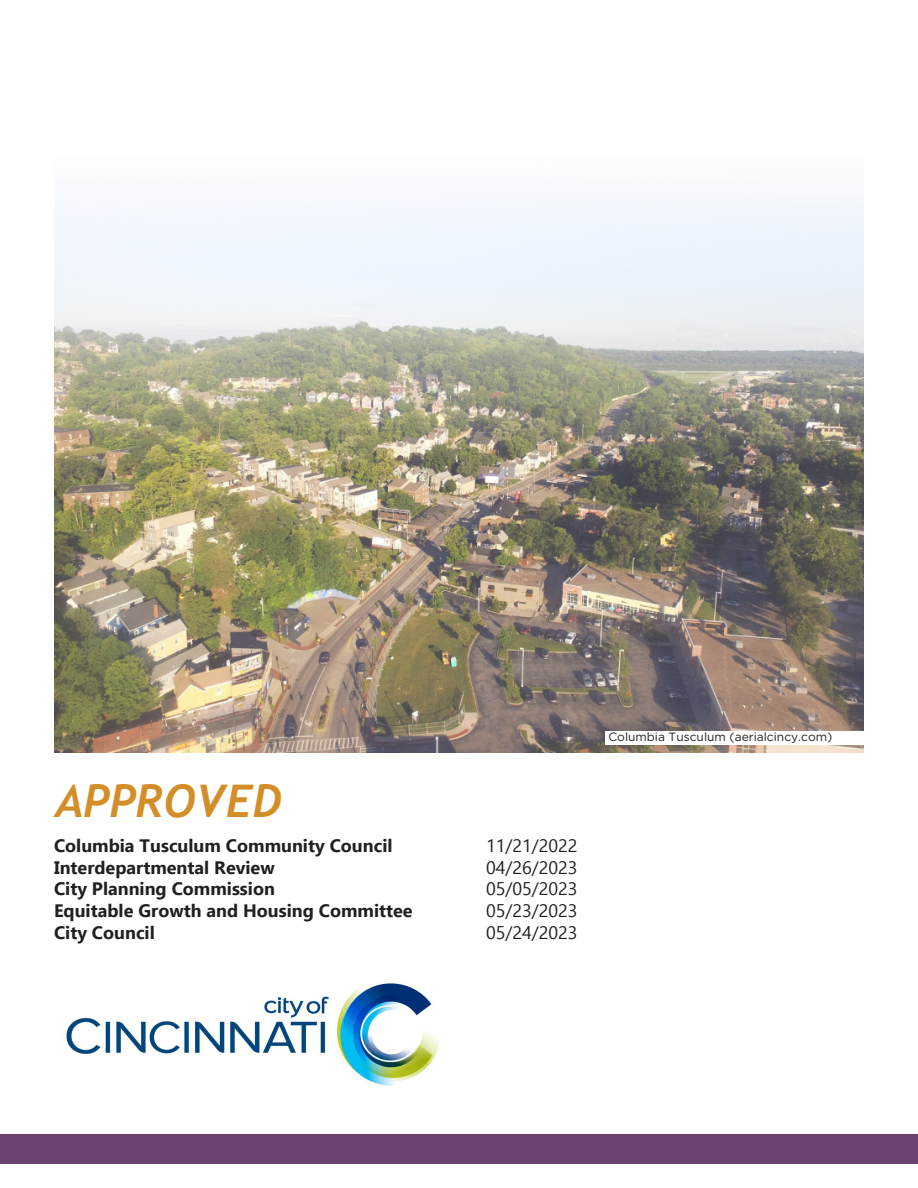
<style>
.page{position:relative;width:918px;height:1188px;background:#fff}
.page>*{position:absolute;margin:0;border:0;box-sizing:border-box;transform-origin:0 0}
.t1{font:italic 700 45px "Trebuchet";color:#d48e28}
.t2{font:700 18px "Ebrima";color:#231f20}
.t3{font:18px "Ebrima";color:#231f20}
.t4{font:12px "Gotham";color:#231f20}
</style>
<div class="page">
<div style="left:0;top:1134px;width:918px;height:30px;background:#6c4370"></div>
<img style="left:54px;top:193px;width:810px;height:560px">
<div style="left:605px;top:731px;width:291px;height:14px;background:#fff"></div>
<img style="left:66px;top:983px;width:373px;height:103px">
<p class="t1" style="left:56px;top:772px;width:227px">APPROVED</p>
<p class="t2" style="left:54px;top:832px;width:340px">Columbia Tusculum Community Council</p>
<p class="t3" style="left:486px;top:833px;width:93px">11/21/2022</p>
<p class="t2" style="left:54px;top:853px;width:222px">Interdepartmental Review</p>
<p class="t3" style="left:486px;top:854px;width:93px">04/26/2023</p>
<p class="t2" style="left:54px;top:875px;width:222px">City Planning Commission</p>
<p class="t3" style="left:486px;top:876px;width:93px">05/05/2023</p>
<p class="t2" style="left:54px;top:896px;width:360px">Equitable Growth and Housing Committee</p>
<p class="t3" style="left:486px;top:897px;width:93px">05/23/2023</p>
<p class="t2" style="left:54px;top:918px;width:102px">City Council</p>
<p class="t3" style="left:486px;top:919px;width:93px">05/24/2023</p>
<p class="t4" style="left:608px;top:729px;width:226px">Columbia Tusculum (aerialcincy.com)</p>
</div>
